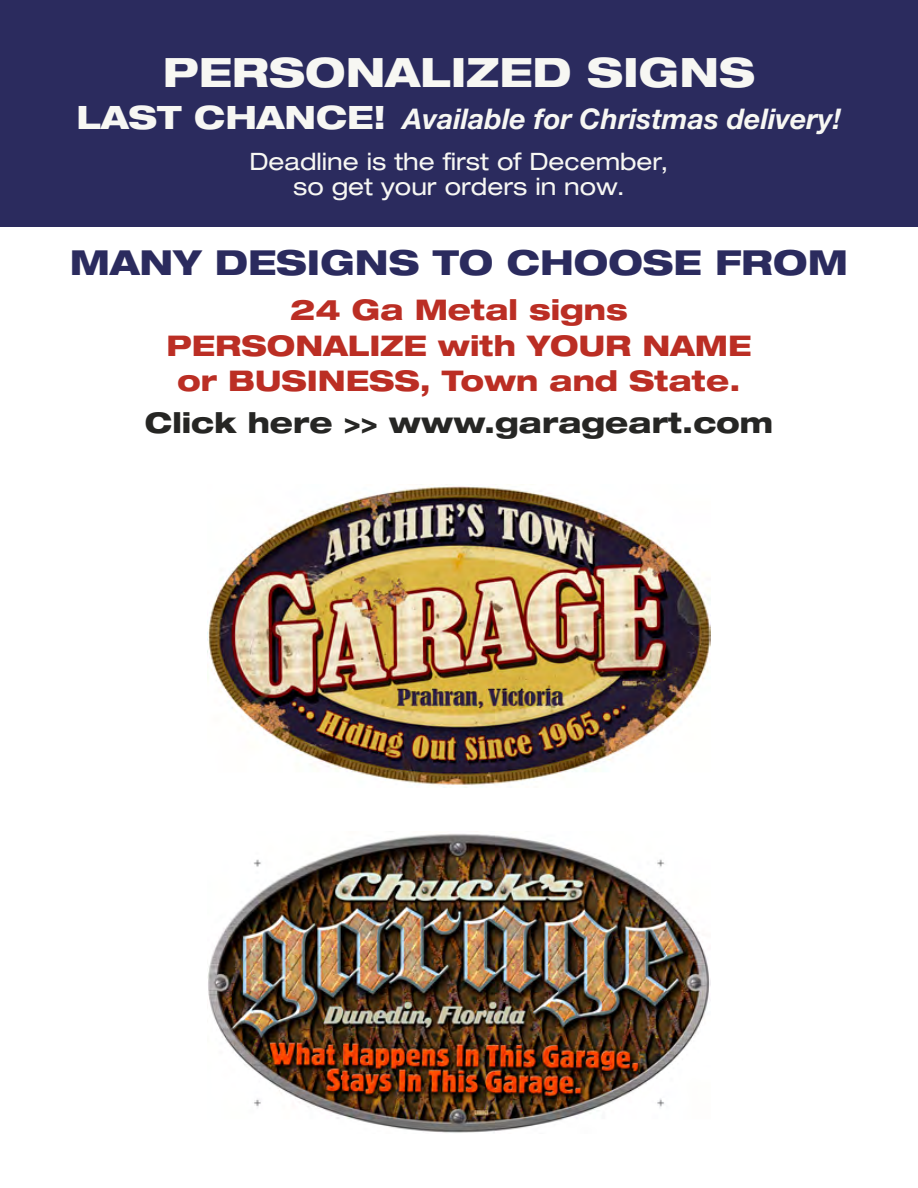
<style>
.page{position:relative;width:918px;height:1188px;background:#fff}
.page>*{position:absolute;margin:0;border:0;box-sizing:border-box;transform-origin:0 0}
.t1{font:800 expanded 40.5px "Helvetica Neue";color:#f7f7f3}
.t2{font:800 expanded 34.5px "Helvetica Neue";color:#2b2b5e}
.t3{font:800 expanded 28.5px/35.7px "Helvetica Neue";color:#bb2e24;text-align:center}
.t4{font:italic 700 28.5px "Helvetica Neue";color:#f7f7f3}
.t5{font:800 expanded 28.5px "Helvetica Neue";color:#262624}
.t6{font:expanded 24px/25.2px "Helvetica Neue";color:#f7f7f3;text-align:center}
.s1{font-weight:800;font-style:normal;font-stretch:expanded;font-size:32.25px}
</style>
<div class="page">
<div style="left:0;top:0;width:918px;height:227px;background:#2b2b5e"></div>
<img style="left:207px;top:484px;width:504px;height:303px">
<img style="left:208px;top:834px;width:503px;height:299px">
<h1 class="t1" style="left:163px;top:47px;width:594px">PERSONALIZED SIGNS</h1>
<p class="t4" style="left:77px;top:101px;width:766px"><span class="s1">LAST CHANCE!</span> Available for Christmas delivery!</p>
<p class="t6" style="left:249px;top:148px;width:421px">Deadline is the first of December, so get your orders in now.</p>
<p class="t2" style="left:70px;top:241px;width:208px">Many Designs</p>
<p class="t2" style="left:433px;top:241px;width:31px">to</p>
<p class="t2" style="left:507px;top:241px;width:34px">choose</p>
<p class="t2" style="left:715px;top:241px;width:62px">from</p>
<p class="t3" style="left:167px;top:291px;width:586px">24 Ga Metal signs<br>PERSONALIZE with YOUR NAME or BUSINESS, Town and State.</p>
<p class="t5" style="left:145px;top:405px;width:630px">Click here &gt;&gt; www.garageart.com</p>
</div>
